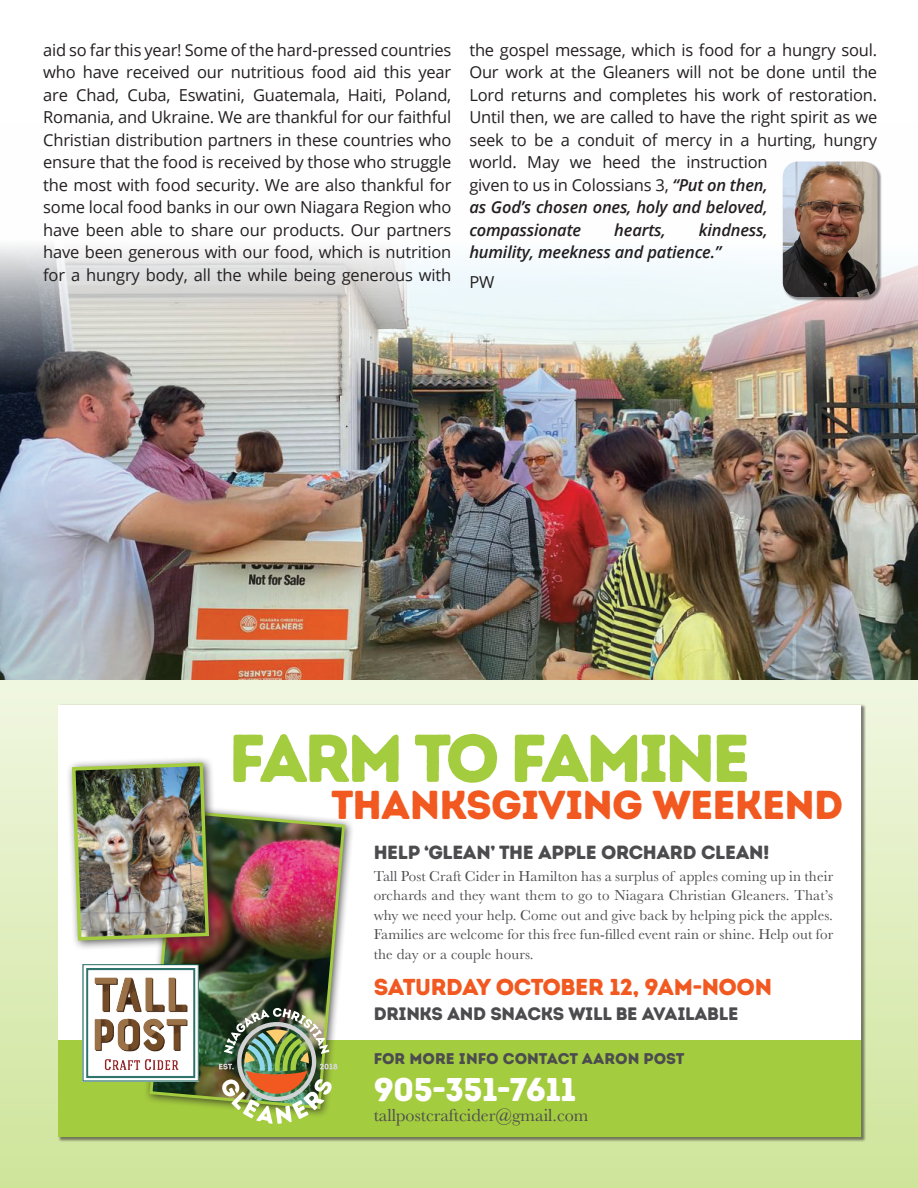
<style>
.page{position:relative;width:918px;height:1188px;background:#fff}
.page>*{position:absolute;margin:0;border:0;box-sizing:border-box;transform-origin:0 0}
.t1{font:67.65px "Intro Rust Base";letter-spacing:-.06em;color:#a4cc3f}
.t2{font:40.35px "Intro Rust Base";letter-spacing:-.02em;color:#f15921}
.t3{font:32.85px "Intro Rust Base";letter-spacing:-.02em;color:#fff}
.t4{font:23.1px "Intro Rust Base";letter-spacing:-.02em;color:#f15921}
.t5{font:19.05px "Intro Rust Base";letter-spacing:-.02em;color:#4c4c4f}
.t6{font:18.15px "Baskerville";color:#4c4c4f}
.t7{font:18px "Intro Rust Base";letter-spacing:-.02em;color:#4c4c4f}
.t8{font:16.5px/22.5px "Open Sans";letter-spacing:-.01em;color:#231f20;text-align:justify}
.t9{font:italic 600 16.5px/22.5px "Open Sans";letter-spacing:-.01em;color:#231f20}
.t10{font:15.6px "Intro Rust Base";color:#4c4c4f}
.t11{font:15px/19.5px "Baskerville";letter-spacing:.01em;color:#4c4c4f;text-align:justify}
.s1{font-weight:600;font-style:italic}
</style>
<div class="page">
<img style="left:0;top:245px;width:917px;height:236px">
<img style="left:0;top:481px;width:917px;height:707px">
<hr style="left:917px;top:104px;width:1px;height:1084px;background:#fdbc14">
<div style="left:782px;top:161px;width:100px;height:140px;background:#231f20;opacity:.5"></div>
<img style="left:783px;top:162px;width:95px;height:135px">
<hr style="left:917px;top:0;width:1px;height:90px;background:#fdbc14">
<div style="left:59px;top:705px;width:802px;height:432px;background:#fff"></div>
<div style="left:59px;top:1040px;width:802px;height:97px;background:#a4cc3f"></div>
<div style="left:144px;top:804px;width:211px;height:314px;background:#231f20;opacity:.75"></div>
<img style="left:148px;top:808px;width:199px;height:303px">
<div style="left:65px;top:756px;width:154px;height:195px;background:#231f20;opacity:.75"></div>
<img style="left:70px;top:761px;width:141px;height:181px">
<img style="left:219px;top:1008px;width:119px;height:116px">
<img style="left:82px;top:965px;width:117px;height:116px">
<p class="t8" style="left:43px;top:38px;width:410px">aid so far this year! Some of the hard-pressed countries who have received our nutritious food aid this year are Chad, Cuba, Eswatini, Guatemala, Haiti, Poland, Romania, and Ukraine. We are thankful for our faithful Christian distribution partners in these countries who ensure that the food is received by those who struggle the most with food security. We are also thankful for some local food banks in our own Niagara Region who have been able to share our products. Our partners have been generous with our food, which is nutrition for a hungry body, all the while being generous with</p>
<p class="t8" style="left:469px;top:38px;width:409px;text-align:left">the gospel message, which is food for a hungry soul.<br>Our work at the Gleaners will not be done until the Lord returns and completes his work of restoration.<br>Until then, we are called to have the right spirit as we seek to be a conduit of mercy in a hurting, hungry world. May we heed the instruction<br>given to us in Colossians 3, <span class="s1">“Put on then,<br>as God’s chosen ones, holy and beloved, compassionate</span></p>
<p class="t9" style="left:469px;top:218px;width:300px;text-indent:229px">kindness, humility, meekness and patience.”</p>
<p class="t8" style="left:469px;top:270px;width:27px">PW</p>
<p class="t9" style="left:614px;top:218px;width:53px">hearts,</p>
<h1 class="t1" style="left:228px;top:715px;width:523px">FARM TO FAMINE</h1>
<h2 class="t2" style="left:331px;top:779px;width:514px">THANKSGIVING WEEKEND</h2>
<p class="t5" style="left:374px;top:840px;width:397px">HELP ‘GLEAN’ THE APPLE ORCHARD CLEAN!</p>
<p class="t11" style="left:374px;top:866px;width:461px">Tall Post Craft Cider in Hamilton has a surplus of apples coming up in their orchards and they want them to go to Niagara Christian Gleaners. That’s why we need your help. Come out and give back by helping pick the apples.<br>Families are welcome for this free fun-filled event rain or shine. Help out for the day or a couple hours.</p>
<h3 class="t4" style="left:374px;top:972px;width:400px">SATURDAY OCTOBER 12, 9AM-NOON</h3>
<p class="t7" style="left:374px;top:1002px;width:366px">DRINKS AND SNACKS WILL BE AVAILABLE</p>
<p class="t10" style="left:374px;top:1049px;width:312px">FOR MORE INFO CONTACT AARON POST</p>
<h3 class="t3" style="left:374px;top:1068px;width:204px">905-351-7611</h3>
<p class="t6" style="left:374px;top:1104px;width:216px">tallpostcraftcider@gmail.com</p>
</div>
